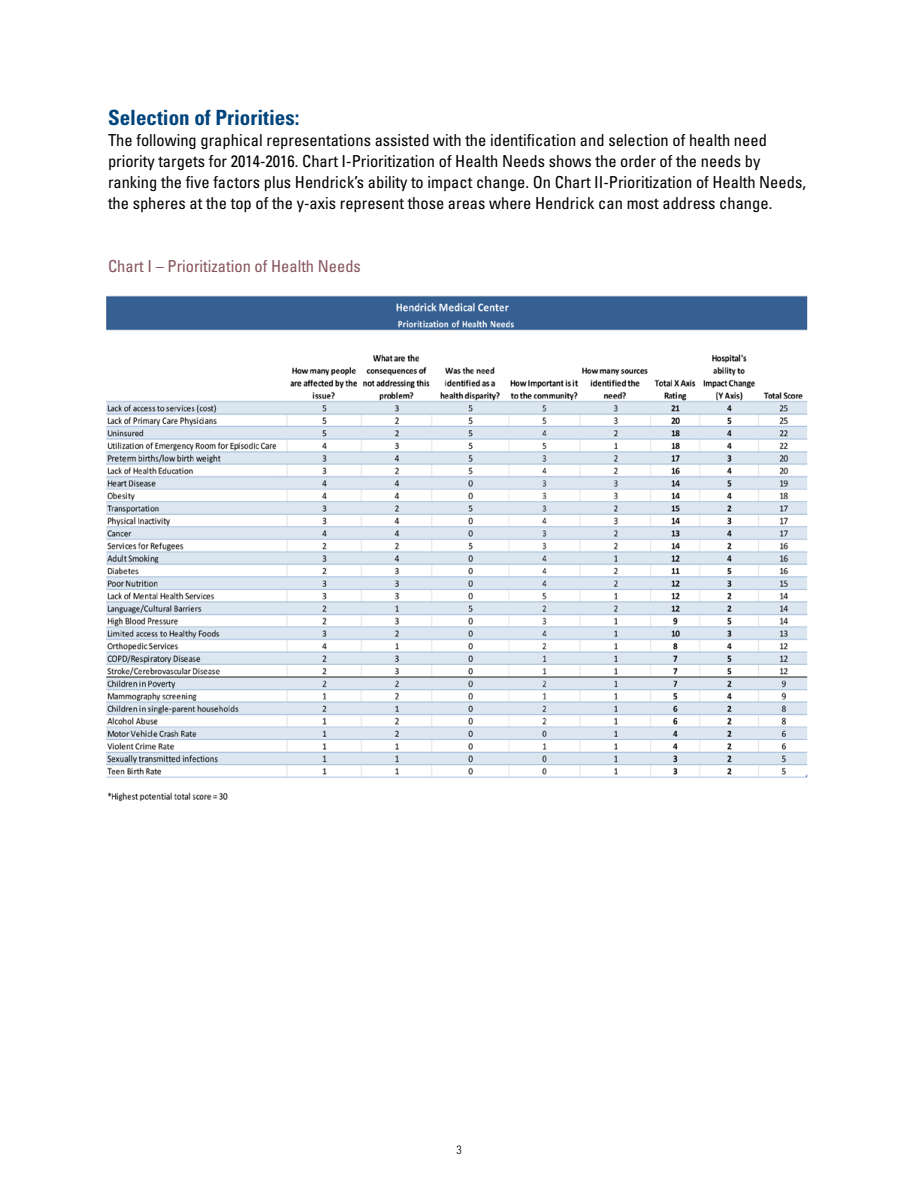
<style>
.page{position:relative;width:918px;height:1188px;background:#fff}
.page>*{position:absolute;margin:0;border:0;box-sizing:border-box;transform-origin:0 0}
.t1{font:700 condensed 21px "Univers";color:#00447c}
.t2{font:condensed 16.5px/21px "Univers";color:#000}
.t3{font:condensed 16.5px "Univers";color:#86545d}
.t4{font:300 condensed 12px "Univers";color:#000}
</style>
<div class="page">
<img style="left:106px;top:295px;width:702px;height:507px">
<p class="t1" style="left:108px;top:104px;width:193px">Selection of Priorities:</p>
<p class="t2" style="left:108px;top:129px;width:700px">The following graphical representations assisted with the identification and selection of health need priority targets for 2014-2016. Chart I-Prioritization of Health Needs shows the order of the needs by ranking the five factors plus Hendrick’s ability to impact change. On Chart II-Prioritization of Health Needs, the spheres at the top of the y-axis represent those areas where Hendrick can most address change.</p>
<p class="t3" style="left:108px;top:255px;width:254px">Chart I – Prioritization of Health Needs</p>
<p class="t4" style="left:456px;top:1143px;width:7px">3</p>
</div>
